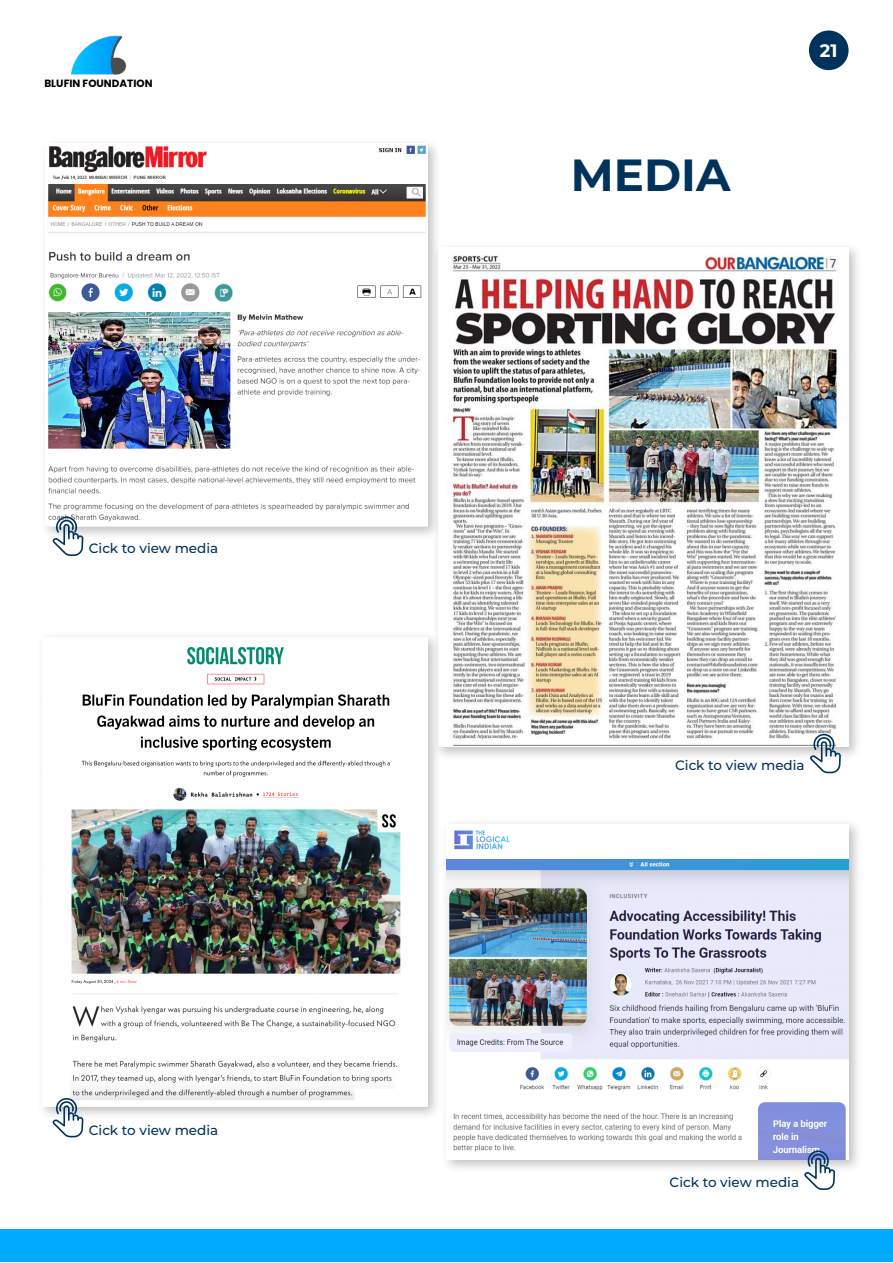
<style>
.page{position:relative;width:893px;height:1263px;background:#fff}
.page>*{position:absolute;margin:0;border:0;box-sizing:border-box;transform-origin:0 0}
.t1{font:700 45px "Montserrat";color:#00335b}
.t2{font:700 18px "Montserrat";color:#fff}
.t3{font:500 13.5px "Montserrat";color:#00335b}
.t4{font:700 10.5px "Poppins";color:#000}
</style>
<div class="page">
<div style="left:0;top:1229px;width:893px;height:32px;background:#00acff"></div>
<img style="left:47px;top:145px;width:380px;height:377px">
<img style="left:438px;top:247px;width:411px;height:500px">
<img style="left:71px;top:35px;width:55px;height:40px">
<div style="left:809px;top:31px;width:40px;height:39px;background:#00335b;border-radius:20px"></div>
<svg style="left:53px;top:516px;width:30px;height:40px"></svg>
<svg style="left:810px;top:734px;width:31px;height:39px"></svg>
<img style="left:43px;top:628px;width:402px;height:497px">
<img style="left:43px;top:637px;width:384px;height:469px">
<img style="left:437px;top:815px;width:421px;height:360px">
<img style="left:446px;top:824px;width:403px;height:336px">
<svg style="left:53px;top:1098px;width:30px;height:39px"></svg>
<svg style="left:804px;top:1150px;width:31px;height:40px"></svg>
<p class="t4" style="left:44px;top:77px;width:110px">BLUFIN FOUNDATION</p>
<p class="t3" style="left:89px;top:539px;width:131px">Cick to view media</p>
<p class="t3" style="left:89px;top:1120px;width:131px">Cick to view media</p>
<h1 class="t1" style="left:571px;top:143px;width:161px">MEDIA</h1>
<h2 class="t2" style="left:820px;top:38px;width:19px">21</h2>
<p class="t3" style="left:675px;top:756px;width:131px">Cick to view media</p>
<p class="t3" style="left:670px;top:1173px;width:131px">Cick to view media</p>
</div>
